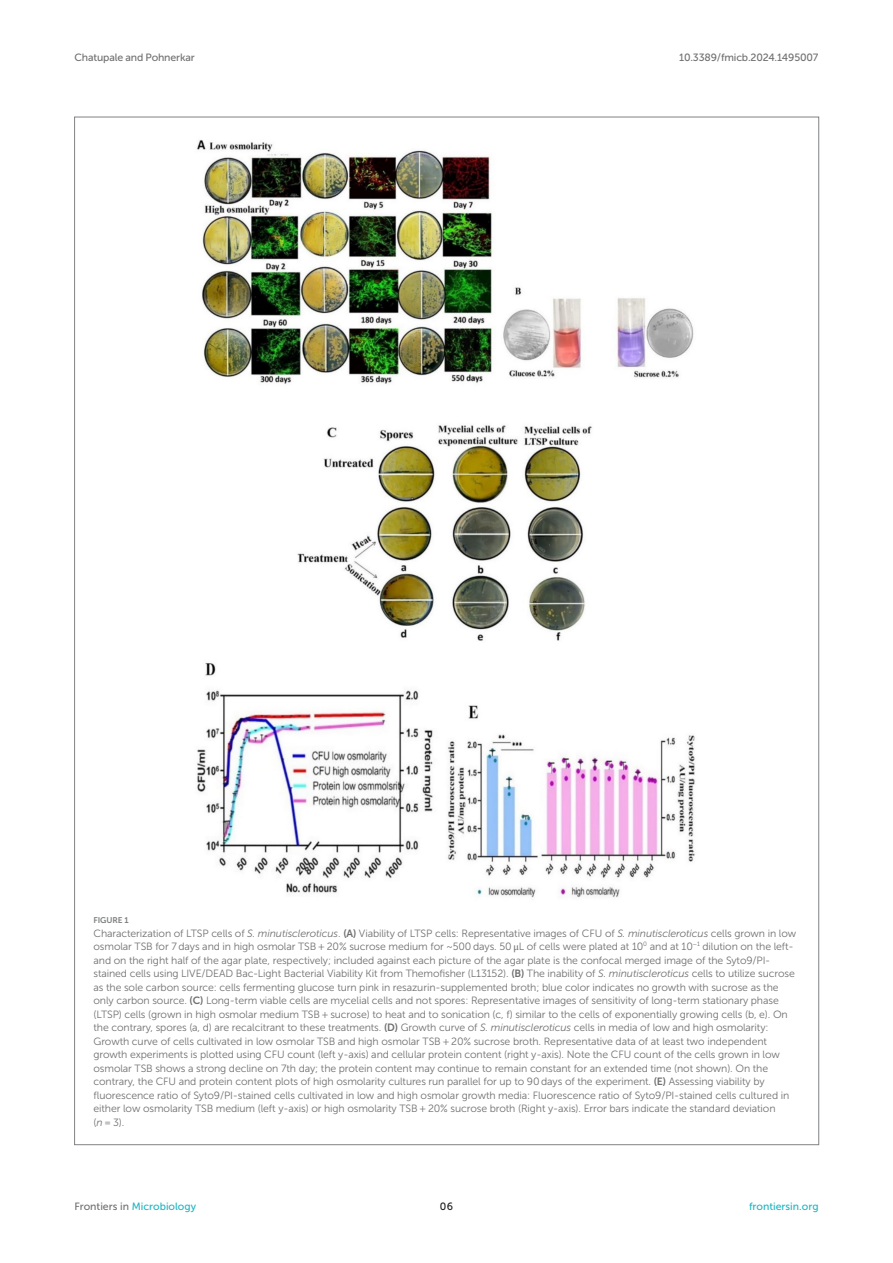
<style>
.page{position:relative;width:893px;height:1263px;background:#fff}
.page>*{position:absolute;margin:0;border:0;box-sizing:border-box;transform-origin:0 0}
.FIG_LEG{font:10.5px/13.5px "Museo Sans 300";letter-spacing:-.01em;color:#706f70}
.t1{font:10.5px "Museo Sans 500";letter-spacing:-.015em;color:#706f70}
.t2{font:10.5px "Museo Sans 500";color:#1db5c3}
.t3{font:10.5px "Museo Sans 500";color:#1b1c1b}
.FIG_HD{font:8.25px "Museo Sans 700";letter-spacing:-.01em;color:#7e7f7f}
.s1{font-style:italic}
.s2{font-family:"Museo Sans 700"}
.s3{font-family:"STIX General"}
.s4{color:#706f70}
</style>
<div class="page">
<img style="left:197px;top:140px;width:498px;height:758px">
<p class="t1" style="left:74px;top:51px;width:122px">Chatupale and Pohnerkar</p>
<p class="t1" style="left:679px;top:51px;width:141px">10.3389/fmicb.2024.1495007</p>
<p class="FIG_HD" style="left:94px;top:916px;width:37px">FIGURE 1</p>
<p class="FIG_LEG" style="left:94px;top:926px;width:704px">Characterization of LTSP cells of <span class="s1">S. minutiscleroticus</span>. <span class="s2">(A)</span> Viability of LTSP cells: Representative images of CFU of <span class="s1">S. minutiscleroticus</span> cells grown in low osmolar TSB for 7 days and in high osmolar TSB + 20% sucrose medium for ~500 days. 50 <span class="s3">μ</span>L of cells were plated at 10<sup>0</sup> and at 10<sup>−</sup><sup>1</sup> dilution on the left&shy;and on the right half of the agar plate, respectively; included against each picture of the agar plate is the confocal merged image of the Syto9/PI&shy;stained cells using LIVE/DEAD Bac-Light Bacterial Viability Kit from Themofisher (L13152). <span class="s2">(B)</span> The inability of <span class="s1">S. minutiscleroticus</span> cells to utilize sucrose as the sole carbon source: cells fermenting glucose turn pink in resazurin-supplemented broth; blue color indicates no growth with sucrose as the only carbon source. <span class="s2">(C)</span> Long-term viable cells are mycelial cells and not spores: Representative images of sensitivity of long-term stationary phase (LTSP) cells (grown in high osmolar medium TSB + sucrose) to heat and to sonication (c, f) similar to the cells of exponentially growing cells (b, e). On the contrary, spores (a, d) are recalcitrant to these treatments. <span class="s2">(D)</span> Growth curve of <span class="s1">S. minutiscleroticus</span> cells in media of low and high osmolarity:<br>Growth curve of cells cultivated in low osmolar TSB and high osmolar TSB + 20% sucrose broth. Representative data of at least two independent growth experiments is plotted using CFU count (left y-axis) and cellular protein content (right y-axis). Note the CFU count of the cells grown in low osmolar TSB shows a strong decline on 7th day; the protein content may continue to remain constant for an extended time (not shown). On the contrary, the CFU and protein content plots of high osmolarity cultures run parallel for up to 90 days of the experiment. <span class="s2">(E)</span> Assessing viability by fluorescence ratio of Syto9/PI-stained cells cultivated in low and high osmolar growth media: Fluorescence ratio of Syto9/PI-stained cells cultured in either low osmolarity TSB medium (left y-axis) or high osmolarity TSB + 20% sucrose broth (Right y-axis). Error bars indicate the standard deviation<br>(<span class="s1">n</span> = 3).</p>
<p class="t2" style="left:74px;top:1200px;width:123px"><span class="s4">Frontiers in</span> Microbiology</p>
<p class="t3" style="left:440px;top:1200px;width:15px">06</p>
<p class="t2" style="left:749px;top:1200px;width:71px">frontiersin.org</p>
</div>
